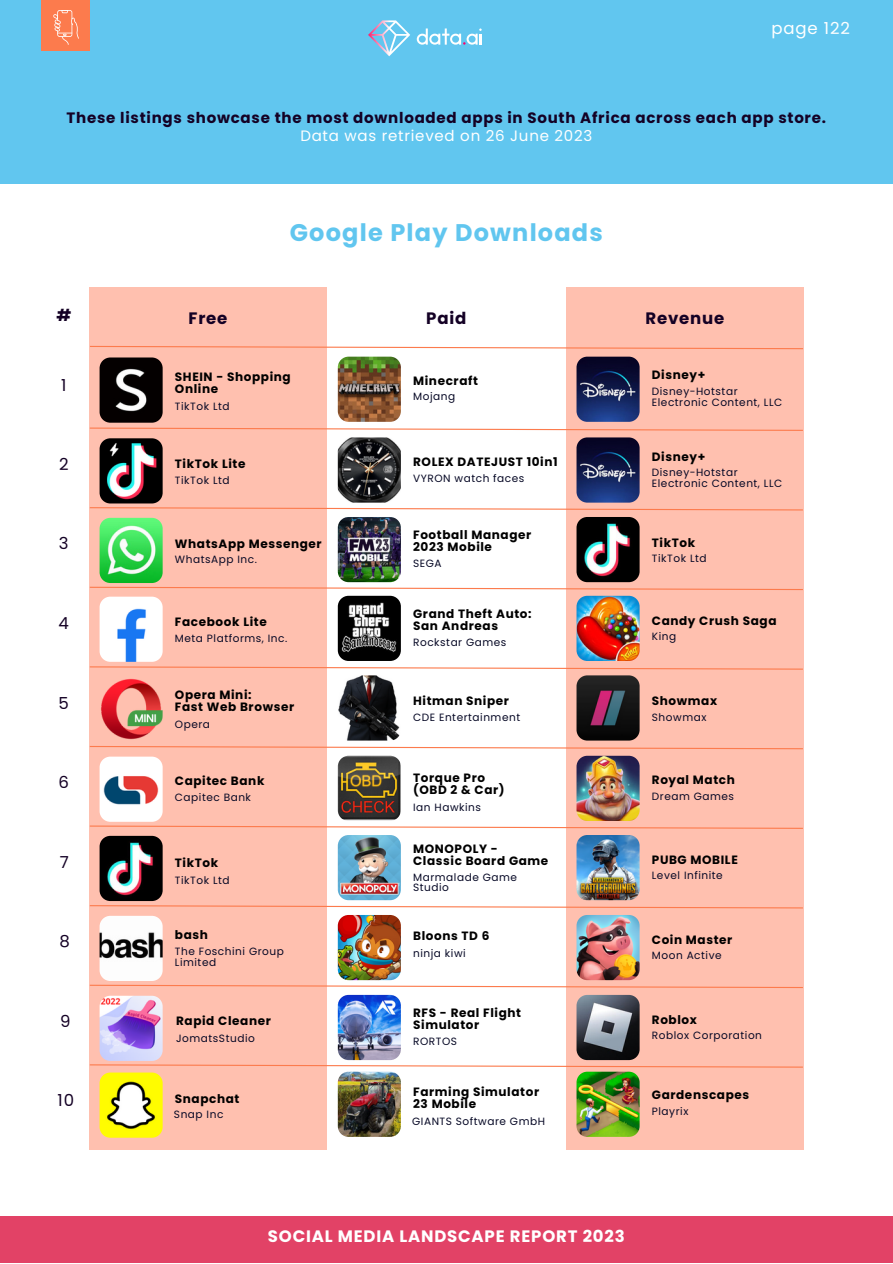
<style>
.page{position:relative;width:893px;height:1264px;background:#fff}
.page>*{position:absolute;margin:0;border:0;box-sizing:border-box;transform-origin:0 0}
.t1{font:700 24px "Poppins";letter-spacing:.05em;color:#61c6ef}
.t2{font:700 16.5px "Poppins";letter-spacing:.05em;color:#fff}
.t3{font:700 16.5px "Poppins";letter-spacing:.05em;color:#140125}
.t4{font:16.5px "Poppins";color:#140125}
.t5{font:16.5px "Poppins";letter-spacing:.05em;color:#fff}
.t6{font:700 15px "Poppins";letter-spacing:.05em;color:#140125}
.t7{font:15px "Poppins";letter-spacing:.05em;color:#fff}
.t8{font:700 12px "Poppins";letter-spacing:.05em;color:#000}
.t9{font:10.5px/10.5px "Poppins";letter-spacing:.05em;color:#060825}
</style>
<div class="page">
<div style="left:0;top:0;width:892px;height:1262px;background:#61c6ef"></div>
<div style="left:42px;top:0;width:48px;height:51px;background:#fc7b4d"></div>
<svg style="left:53px;top:10px;width:26px;height:35px"></svg>
<div style="left:0;top:184px;width:892px;height:1078px;background:#fff"></div>
<div style="left:89px;top:287px;width:237px;height:863px;background:#ffc0af"></div>
<div style="left:566px;top:287px;width:237px;height:863px;background:#ffc0af"></div>
<svg style="left:417px;top:28px;width:64px;height:17px"></svg>
<svg style="left:368px;top:20px;width:42px;height:36px"></svg>
<div style="left:0;top:1216px;width:892px;height:46px;background:#e24266"></div>
<svg style="left:90px;top:345px;width:714px;height:5px"></svg>
<svg style="left:89px;top:427px;width:715px;height:4px"></svg>
<svg style="left:89px;top:506px;width:715px;height:5px"></svg>
<svg style="left:89px;top:586px;width:715px;height:4px"></svg>
<svg style="left:89px;top:825px;width:715px;height:4px"></svg>
<svg style="left:89px;top:665px;width:715px;height:5px"></svg>
<svg style="left:89px;top:745px;width:715px;height:5px"></svg>
<svg style="left:89px;top:904px;width:715px;height:5px"></svg>
<svg style="left:89px;top:984px;width:715px;height:4px"></svg>
<svg style="left:89px;top:1063px;width:715px;height:5px"></svg>
<img style="left:576px;top:356px;width:63px;height:66px;border-radius:11px">
<img style="left:576px;top:437px;width:63px;height:65px;border-radius:11px">
<img style="left:576px;top:517px;width:63px;height:65px;border-radius:11px">
<img style="left:576px;top:596px;width:63px;height:65px;border-radius:11px">
<img style="left:576px;top:675px;width:63px;height:65px;border-radius:11px">
<img style="left:576px;top:755px;width:63px;height:66px;border-radius:11px">
<img style="left:576px;top:835px;width:63px;height:65px;border-radius:11px">
<img style="left:576px;top:915px;width:63px;height:65px;border-radius:11px">
<img style="left:576px;top:994px;width:63px;height:66px;border-radius:11px">
<img style="left:576px;top:1071px;width:63px;height:65px;border-radius:11px">
<img style="left:338px;top:356px;width:63px;height:66px;border-radius:11px">
<img style="left:338px;top:437px;width:63px;height:65px;border-radius:11px">
<img style="left:338px;top:517px;width:63px;height:65px;border-radius:11px">
<img style="left:338px;top:596px;width:63px;height:65px;border-radius:11px">
<img style="left:338px;top:675px;width:63px;height:65px;border-radius:11px">
<img style="left:338px;top:755px;width:63px;height:66px;border-radius:11px">
<img style="left:338px;top:835px;width:63px;height:65px;border-radius:11px">
<img style="left:338px;top:915px;width:63px;height:65px;border-radius:11px">
<img style="left:338px;top:994px;width:63px;height:66px;border-radius:11px">
<img style="left:338px;top:1071px;width:63px;height:65px;border-radius:11px">
<img style="left:100px;top:357px;width:63px;height:65px;border-radius:11px">
<img style="left:100px;top:438px;width:63px;height:65px;border-radius:11px">
<img style="left:100px;top:518px;width:63px;height:65px;border-radius:11px">
<img style="left:100px;top:596px;width:63px;height:66px;border-radius:11px">
<img style="left:100px;top:676px;width:63px;height:65px;border-radius:11px">
<img style="left:100px;top:756px;width:63px;height:65px;border-radius:11px">
<img style="left:100px;top:835px;width:63px;height:66px;border-radius:11px">
<img style="left:100px;top:915px;width:63px;height:66px;border-radius:11px">
<img style="left:100px;top:995px;width:63px;height:65px;border-radius:11px">
<img style="left:100px;top:1072px;width:63px;height:65px;border-radius:11px">
<p class="t5" style="left:771px;top:17px;width:80px">page 122</p>
<p class="t6" style="left:67px;top:107px;width:760px">These listings showcase the most downloaded apps in South Africa across each app store.</p>
<p class="t7" style="left:300px;top:125px;width:293px">Data was retrieved on 26 June 2023</p>
<p class="t1" style="left:290px;top:215px;width:314px">Google Play Downloads</p>
<p class="t3" style="left:56px;top:303px;width:16px">#</p>
<p class="t3" style="left:188px;top:306px;width:40px">Free</p>
<p class="t3" style="left:426px;top:306px;width:42px">Paid</p>
<p class="t3" style="left:645px;top:306px;width:80px">Revenue</p>
<p class="t4" style="left:61px;top:373px;width:7px">1</p>
<p class="t8" style="left:175px;top:368px;width:117px">SHEIN - Shopping</p>
<p class="t8" style="left:175px;top:380px;width:45px">Online</p>
<p class="t9" style="left:175px;top:401px;width:56px">TikTok Ltd</p>
<p class="t8" style="left:413px;top:372px;width:66px">Minecraft</p>
<p class="t9" style="left:413px;top:391px;width:44px">Mojang</p>
<p class="t8" style="left:651px;top:367px;width:55px">Disney+</p>
<p class="t9" style="left:651px;top:386px;width:132px">Disney-Hotstar<br>Electronic Content, LLC</p>
<p class="t4" style="left:59px;top:452px;width:11px">2</p>
<p class="t8" style="left:175px;top:455px;width:72px">TikTok Lite</p>
<p class="t9" style="left:175px;top:475px;width:56px">TikTok Ltd</p>
<p class="t8" style="left:413px;top:454px;width:146px">ROLEX DATEJUST 10in1</p>
<p class="t9" style="left:413px;top:473px;width:113px">VYRON watch faces</p>
<p class="t8" style="left:651px;top:448px;width:55px">Disney+</p>
<p class="t9" style="left:651px;top:467px;width:132px">Disney-Hotstar<br>Electronic Content, LLC</p>
<p class="t4" style="left:59px;top:532px;width:11px">3</p>
<p class="t8" style="left:175px;top:535px;width:148px">WhatsApp Messenger</p>
<p class="t8" style="left:413px;top:526px;width:120px">Football Manager</p>
<p class="t8" style="left:413px;top:538px;width:80px">2023 Mobile</p>
<p class="t8" style="left:651px;top:534px;width:45px">TikTok</p>
<p class="t9" style="left:175px;top:554px;width:83px">WhatsApp Inc.</p>
<p class="t9" style="left:413px;top:558px;width:30px">SEGA</p>
<p class="t9" style="left:651px;top:553px;width:56px">TikTok Ltd</p>
<p class="t4" style="left:59px;top:611px;width:12px">4</p>
<p class="t8" style="left:175px;top:613px;width:93px">Facebook Lite</p>
<p class="t9" style="left:175px;top:633px;width:114px">Meta Platforms, Inc.</p>
<p class="t8" style="left:413px;top:605px;width:120px">Grand Theft Auto:</p>
<p class="t8" style="left:413px;top:617px;width:86px">San Andreas</p>
<p class="t9" style="left:413px;top:636px;width:95px">Rockstar Games</p>
<p class="t8" style="left:651px;top:612px;width:126px">Candy Crush Saga</p>
<p class="t9" style="left:651px;top:631px;width:26px">King</p>
<p class="t4" style="left:59px;top:691px;width:12px">5</p>
<p class="t8" style="left:175px;top:686px;width:78px">Opera Mini:</p>
<p class="t8" style="left:175px;top:698px;width:121px">Fast Web Browser</p>
<p class="t9" style="left:175px;top:719px;width:37px">Opera</p>
<p class="t8" style="left:413px;top:692px;width:97px">Hitman Sniper</p>
<p class="t9" style="left:413px;top:711px;width:108px">CDE Entertainment</p>
<p class="t8" style="left:651px;top:692px;width:67px">Showmax</p>
<p class="t9" style="left:651px;top:711px;width:56px">Showmax</p>
<p class="t4" style="left:59px;top:771px;width:12px">6</p>
<p class="t8" style="left:175px;top:772px;width:91px">Capitec Bank</p>
<p class="t9" style="left:175px;top:791px;width:78px">Capitec Bank</p>
<p class="t8" style="left:413px;top:769px;width:73px">Torque Pro</p>
<p class="t8" style="left:413px;top:781px;width:93px">(OBD 2 &amp; Car)</p>
<p class="t9" style="left:413px;top:801px;width:69px">Ian Hawkins</p>
<p class="t8" style="left:651px;top:771px;width:84px">Royal Match</p>
<p class="t9" style="left:651px;top:790px;width:84px">Dream Games</p>
<p class="t4" style="left:60px;top:850px;width:11px">7</p>
<p class="t8" style="left:175px;top:854px;width:45px">TikTok</p>
<p class="t8" style="left:413px;top:840px;width:86px">MONOPOLY -</p>
<p class="t8" style="left:413px;top:852px;width:137px">Classic Board Game</p>
<p class="t8" style="left:651px;top:851px;width:87px">PUBG MOBILE</p>
<p class="t9" style="left:175px;top:875px;width:56px">TikTok Ltd</p>
<p class="t9" style="left:413px;top:872px;width:105px">Marmalade Game<br>Studio</p>
<p class="t9" style="left:651px;top:870px;width:72px">Level Infinite</p>
<p class="t4" style="left:60px;top:930px;width:12px">8</p>
<p class="t8" style="left:175px;top:926px;width:34px">bash</p>
<p class="t9" style="left:175px;top:946px;width:110px">The Foschini Group<br>Limited</p>
<p class="t8" style="left:413px;top:927px;width:78px">Bloons TD 6</p>
<p class="t9" style="left:413px;top:947px;width:54px">ninja kiwi</p>
<p class="t8" style="left:651px;top:931px;width:82px">Coin Master</p>
<p class="t9" style="left:651px;top:950px;width:71px">Moon Active</p>
<p class="t4" style="left:60px;top:1009px;width:12px">9</p>
<p class="t8" style="left:176px;top:1012px;width:96px">Rapid Cleaner</p>
<p class="t8" style="left:413px;top:1004px;width:109px">RFS - Real Flight</p>
<p class="t8" style="left:413px;top:1016px;width:68px">Simulator</p>
<p class="t8" style="left:651px;top:1011px;width:46px">Roblox</p>
<p class="t9" style="left:176px;top:1032px;width:80px">JomatsStudio</p>
<p class="t9" style="left:413px;top:1035px;width:45px">RORTOS</p>
<p class="t9" style="left:651px;top:1030px;width:112px">Roblox Corporation</p>
<p class="t4" style="left:58px;top:1088px;width:18px">10</p>
<p class="t8" style="left:175px;top:1090px;width:66px">Snapchat</p>
<p class="t9" style="left:174px;top:1109px;width:51px">Snap Inc</p>
<p class="t8" style="left:413px;top:1083px;width:127px">Farming Simulator</p>
<p class="t8" style="left:413px;top:1095px;width:64px">23 Mobile</p>
<p class="t9" style="left:412px;top:1115px;width:134px">GIANTS Software GmbH</p>
<p class="t8" style="left:651px;top:1086px;width:99px">Gardenscapes</p>
<p class="t9" style="left:651px;top:1105px;width:38px">Playrix</p>
<p class="t2" style="left:268px;top:1224px;width:358px">SOCIAL MEDIA LANDSCAPE REPORT 2023</p>
</div>
